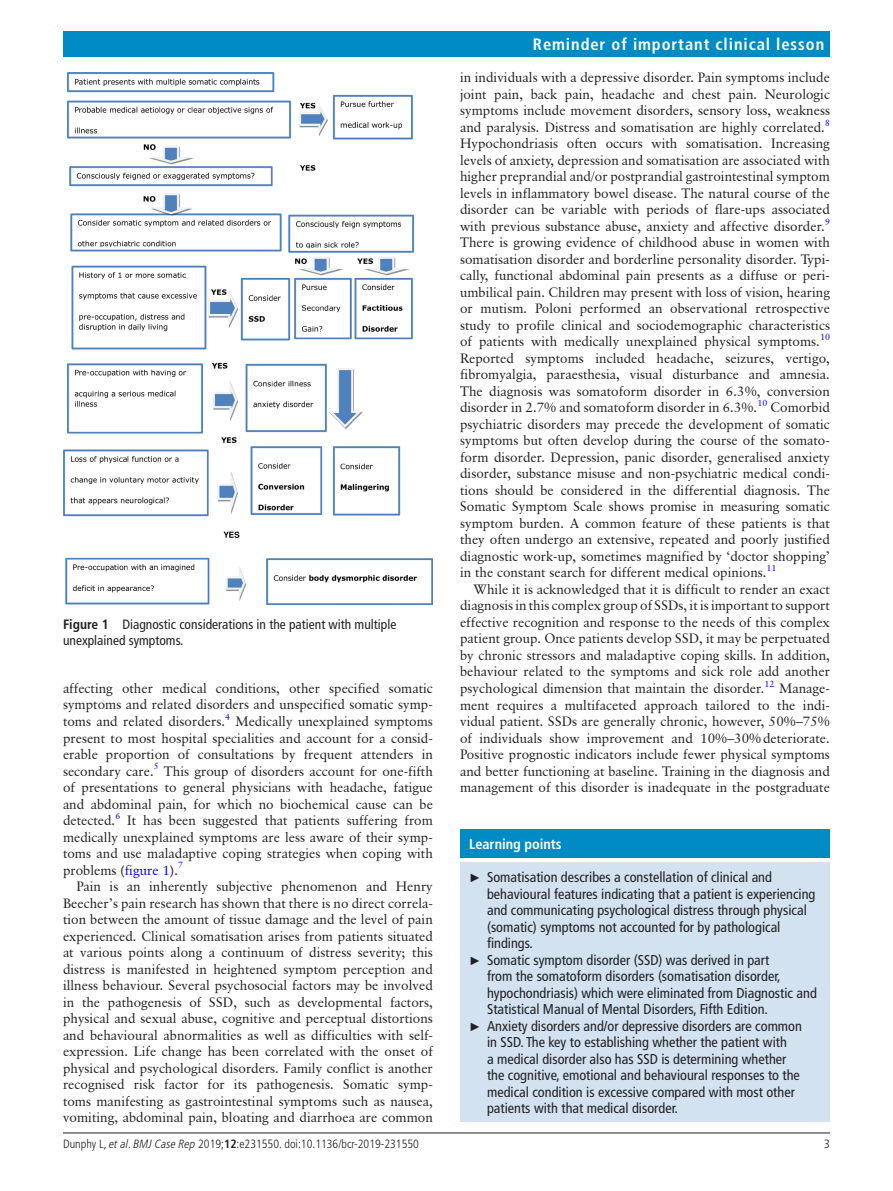
<style>
.page{position:relative;width:893px;height:1191px;background:#fff}
.page>*{position:absolute;margin:0;border:0;box-sizing:border-box;transform-origin:0 0}
.t1{font:700 condensed 16.5px "Frutiger LT Pro";letter-spacing:.055em;color:#fff}
.t2{font:condensed 14.25px "Frutiger LT Pro";color:#231f20}
.t3{font:700 condensed 14.25px "Frutiger LT Pro";color:#fff}
.t4{font:13.5px/16.5px "Classical Garamond BT";color:#231f20;text-align:justify}
.t5{font:condensed 13.5px/16.5px "Frutiger LT Pro";color:#231f20}
.t6{font:300 condensed 12px "Frutiger LT Pro";color:#231f20}
.s1{font-weight:700}
.s2{color:#00f}
.s3{font-family:"Arial";font-stretch:normal;font-size:12px}
.s4{font-style:italic}
</style>
<div class="page">
<hr style="left:63px;top:1132px;width:767px;height:1px;background:#231f20">
<div style="left:63px;top:31px;width:767px;height:25px;background:#008bc5"></div>
<img style="left:63px;top:72px;width:370px;height:533px">
<div style="left:460px;top:829px;width:370px;height:29px;background:#008bc5"></div>
<div style="left:460px;top:862px;width:370px;height:260px;background:#d2e2f0"></div>
<p class="t5" style="left:63px;top:616px;width:335px"><span class="s1">Figure 1</span> Diagnostic considerations in the patient with multiple unexplained symptoms.</p>
<p class="t4" style="left:63px;top:680px;width:371px">affecting other medical conditions, other specified somatic symptoms and related disorders and unspecified somatic symp&shy;toms and related disorders.<sup>4</sup> Medically unexplained symptoms present to most hospital specialities and account for a consid&shy;erable proportion of consultations by frequent attenders in secondary care.<sup>5</sup> This group of disorders account for one-fifth of presentations to general physicians with headache, fatigue and abdominal pain, for which no biochemical cause can be detected.<sup>6</sup></p>
<p class="t4" style="left:63px;top:812px;width:371px;text-indent:64px">It has been suggested that patients suffering from medically unexplained symptoms are less aware of their symp&shy;toms and use maladaptive coping strategies when coping with problems (<span class="s2">figure 1</span>).<sup>7</sup></p>
<p class="t4" style="left:63px;top:878px;width:371px;text-indent:14px">Pain is an inherently subjective phenomenon and Henry Beecher’s pain research has shown that there is no direct correla&shy;tion between the amount of tissue damage and the level of pain experienced. Clinical somatisation arises from patients situated at various points along a continuum of distress severity; this distress is manifested in heightened symptom perception and illness behaviour. Several psychosocial factors may be involved in the pathogenesis of SSD, such as developmental factors, physical and sexual abuse, cognitive and perceptual distortions and behavioural abnormalities as well as difficulties with self&shy;expression. Life change has been correlated with the onset of physical and psychological disorders. Family conflict is another recognised risk factor for its pathogenesis. Somatic symp&shy;toms manifesting as gastrointestinal symptoms such as nausea, vomiting, abdominal pain, bloating and diarrhoea are common</p>
<p class="t1" style="left:533px;top:34px;width:293px">Reminder of important clinical lesson</p>
<p class="t4" style="left:460px;top:69px;width:371px">in individuals with a depressive disorder. Pain symptoms include joint pain, back pain, headache and chest pain. Neurologic symptoms include movement disorders, sensory loss, weakness and paralysis. Distress and somatisation are highly correlated.<sup>8<br></sup>Hypochondriasis often occurs with somatisation. Increasing levels of anxiety, depression and somatisation are associated with higher preprandial and/or postprandial gastrointestinal symptom levels in inflammatory bowel disease. The natural course of the disorder can be variable with periods of flare-ups associated with previous substance abuse, anxiety and affective disorder.<sup>9<br></sup>There is growing evidence of childhood abuse in women with somatisation disorder and borderline personality disorder. Typi&shy;cally, functional abdominal pain presents as a diffuse or peri&shy;umbilical pain. Children may present with loss of vision, hearing or mutism. Poloni performed an observational retrospective study to profile clinical and sociodemographic characteristics of patients with medically unexplained physical symptoms.<sup>10<br></sup>Reported symptoms included headache, seizures, vertigo, fibromyalgia, paraesthesia, visual disturbance and amnesia.<br>The diagnosis was somatoform disorder in 6.3%, conversion disorder in 2.7% and somatoform disorder in 6.3%.<sup>10</sup> Comorbid psychiatric disorders may precede the development of somatic symptoms but often develop during the course of the somato&shy;form disorder. Depression, panic disorder, generalised anxiety disorder, substance misuse and non-psychiatric medical condi&shy;tions should be considered in the differential diagnosis. The Somatic Symptom Scale shows promise in measuring somatic symptom burden. A common feature of these patients is that they often undergo an extensive, repeated and poorly justified diagnostic work-up, sometimes magnified by ‘doctor shopping’ in the constant search for different medical opinions.<sup>11</sup></p>
<p class="t4" style="left:460px;top:581px;width:371px;text-indent:14px">While it is acknowledged that it is difficult to render an exact diagnosis in this complex group of SSDs, it is important to support effective recognition and response to the needs of this complex patient group. Once patients develop SSD, it may be perpetuated by chronic stressors and maladaptive coping skills. In addition, behaviour related to the symptoms and sick role add another psychological dimension that maintain the disorder.<sup>12</sup> Manage&shy;ment requires a multifaceted approach tailored to the indi&shy;vidual patient. SSDs are generally chronic, however, 50%–75% of individuals show improvement and 10%–30%deteriorate.<br>Positive prognostic indicators include fewer physical symptoms and better functioning at baseline. Training in the diagnosis and management of this disorder is inadequate in the postgraduate</p>
<p class="t3" style="left:469px;top:836px;width:94px">Learning points</p>
<p class="t2" style="left:469px;top:869px;width:304px"><span class="s3">►</span> Somatisation describes a constellation of clinical and</p>
<p class="t2" style="left:487px;top:885px;width:330px">behavioural features indicating that a patient is experiencing</p>
<p class="t2" style="left:487px;top:902px;width:321px">and communicating psychological distress through physical</p>
<p class="t2" style="left:487px;top:918px;width:295px">(somatic) symptoms not accounted for by pathological</p>
<p class="t2" style="left:487px;top:935px;width:47px">findings.</p>
<p class="t2" style="left:469px;top:951px;width:302px"><span class="s3">►</span> Somatic symptom disorder (SSD) was derived in part</p>
<p class="t2" style="left:487px;top:968px;width:295px">from the somatoform disorders (somatisation disorder,</p>
<p class="t2" style="left:487px;top:984px;width:331px">hypochondriasis) which were eliminated from Diagnostic and</p>
<p class="t2" style="left:487px;top:1001px;width:282px">Statistical Manual of Mental Disorders, Fifth Edition.</p>
<p class="t2" style="left:469px;top:1017px;width:334px"><span class="s3">►</span> Anxiety disorders and/or depressive disorders are common</p>
<p class="t2" style="left:487px;top:1034px;width:301px">in SSD. The key to establishing whether the patient with</p>
<p class="t2" style="left:487px;top:1050px;width:301px">a medical disorder also has SSD is determining whether</p>
<p class="t2" style="left:487px;top:1067px;width:314px">the cognitive, emotional and behavioural responses to the</p>
<p class="t2" style="left:487px;top:1083px;width:309px">medical condition is excessive compared with most other</p>
<p class="t2" style="left:487px;top:1100px;width:192px">patients with that medical disorder.</p>
<p class="t6" style="left:63px;top:1136px;width:357px">Dunphy L, <span class="s4">et al</span>. <span class="s4">BMJ Case Rep</span> 2019;<span class="s1">12</span>:e231550. doi:10.1136/bcr-2019-231550</p>
<p class="t6" style="left:824px;top:1136px;width:7px">3</p>
</div>
